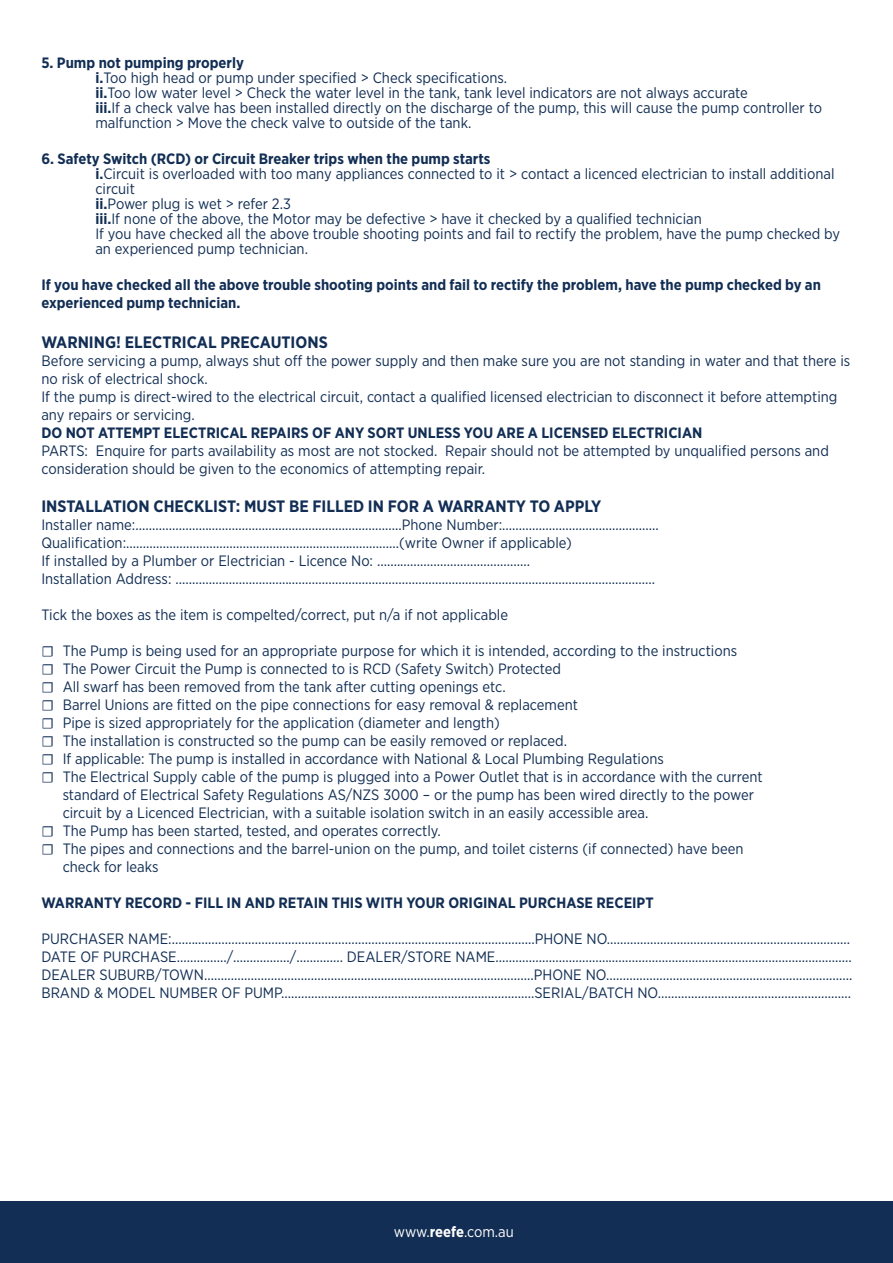
<style>
.page{position:relative;width:893px;height:1263px;background:#fff}
.page>*{position:absolute;margin:0;border:0;box-sizing:border-box;transform-origin:0 0}
.t1{font:700 16.5px "Gotham Narrow";color:#122e54}
.t2{font:15px/18px "Gotham Narrow";color:#122e54}
.t3{font:700 15px/18px "Gotham Narrow";color:#122e54}
.t4{font:15px "Gotham Narrow";letter-spacing:-.015em;color:#fff}
.s1{font-weight:700}
.s2{font-family:"Minion Pro"}
</style>
<div class="page">
<div style="left:0;top:1201px;width:893px;height:62px;background:#122e54"></div>
<p class="t3" style="left:41px;top:54px;width:204px">5. Pump not pumping properly</p>
<p class="t2" style="left:95px;top:68px;width:413px"><span class="s1">i.</span>Too high head or pump under specified &gt; Check specifications.</p>
<p class="t2" style="left:95px;top:83px;width:654px"><span class="s1">ii.</span>Too low water level &gt; Check the water level in the tank, tank level indicators are not always accurate</p>
<p class="t2" style="left:95px;top:98px;width:728px"><span class="s1">iii.</span>If a check valve has been installed directly on the discharge of the pump, this will cause the pump controller to</p>
<p class="t2" style="left:95px;top:113px;width:377px">malfunction &gt; Move the check valve to outside of the tank.</p>
<p class="t3" style="left:41px;top:150px;width:450px">6. Safety Switch (RCD) or Circuit Breaker trips when the pump starts</p>
<p class="t2" style="left:95px;top:166px;width:740px;line-height:15px"><span class="s1">i.</span>Circuit is overloaded with too many appliances connected to it &gt; contact a licenced electrician to install additional circuit</p>
<p class="t2" style="left:95px;top:194px;width:197px"><span class="s1">ii.</span>Power plug is wet &gt; refer 2.3</p>
<p class="t2" style="left:95px;top:209px;width:608px"><span class="s1">iii.</span>If none of the above, the Motor may be defective &gt; have it checked by a qualified technician</p>
<p class="t2" style="left:95px;top:226px;width:746px;line-height:15px">If you have checked all the above trouble shooting points and fail to rectify the problem, have the pump checked by an experienced pump technician.</p>
<p class="t3" style="left:41px;top:276px;width:781px">If you have checked all the above trouble shooting points and fail to rectify the problem, have the pump checked by an experienced pump technician.</p>
<p class="t1" style="left:41px;top:331px;width:288px">WARNING! ELECTRICAL PRECAUTIONS</p>
<p class="t2" style="left:41px;top:351px;width:810px">Before servicing a pump, always shut off the power supply and then make sure you are not standing in water and that there is no risk of electrical shock.<br>If the pump is direct-wired to the electrical circuit, contact a qualified licensed electrician to disconnect it before attempting any repairs or servicing.</p>
<p class="t3" style="left:41px;top:423px;width:662px">DO NOT ATTEMPT ELECTRICAL REPAIRS OF ANY SORT UNLESS YOU ARE A LICENSED ELECTRICIAN</p>
<p class="t2" style="left:41px;top:441px;width:789px">PARTS: Enquire for parts availability as most are not stocked. Repair should not be attempted by unqualified persons and consideration should be given to the economics of attempting repair.</p>
<p class="t1" style="left:41px;top:495px;width:562px">INSTALLATION CHECKLIST: MUST BE FILLED IN FOR A WARRANTY TO APPLY</p>
<p class="t2" style="left:41px;top:515px;width:619px">Installer name:................................................................................Phone Number:...............................................</p>
<p class="t2" style="left:41px;top:533px;width:532px">Qualification:..................................................................................(write Owner if applicable)</p>
<p class="t2" style="left:41px;top:551px;width:490px">If installed by a Plumber or Electrician - Licence No: ..............................................</p>
<p class="t2" style="left:41px;top:569px;width:615px">Installation Address: ................................................................................................................................................</p>
<p class="t2" style="left:41px;top:605px;width:468px">Tick the boxes as the item is compelted/correct, put n/a if not applicable</p>
<p class="t2" style="left:41px;top:641px;width:697px"><span class="s2">☐</span> The Pump is being used for an appropriate purpose for which it is intended, according to the instructions</p>
<p class="t2" style="left:41px;top:659px;width:521px"><span class="s2">☐</span> The Power Circuit the Pump is connected to is RCD (Safety Switch) Protected</p>
<p class="t2" style="left:41px;top:677px;width:466px"><span class="s2">☐</span> All swarf has been removed from the tank after cutting openings etc.</p>
<p class="t2" style="left:41px;top:695px;width:538px"><span class="s2">☐</span> Barrel Unions are fitted on the pipe connections for easy removal &amp; replacement</p>
<p class="t2" style="left:41px;top:713px;width:460px"><span class="s2">☐</span> Pipe is sized appropriately for the application (diameter and length)</p>
<p class="t2" style="left:41px;top:731px;width:527px"><span class="s2">☐</span> The installation is constructed so the pump can be easily removed or replaced.</p>
<p class="t2" style="left:41px;top:749px;width:624px"><span class="s2">☐</span> If applicable: The pump is installed in accordance with National &amp; Local Plumbing Regulations</p>
<p class="t2" style="left:63px;top:767px;width:701px;text-indent:-21px"><span class="s2">☐</span> The Electrical Supply cable of the pump is plugged into a Power Outlet that is in accordance with the current standard of Electrical Safety Regulations AS/NZS 3000 – or the pump has been wired directly to the power circuit by a Licenced Electrician, with a suitable isolation switch in an easily accessible area.</p>
<p class="t2" style="left:41px;top:821px;width:401px"><span class="s2">☐</span> The Pump has been started, tested, and operates correctly.</p>
<p class="t2" style="left:63px;top:839px;width:682px;text-indent:-21px"><span class="s2">☐</span> The pipes and connections and the barrel-union on the pump, and toilet cisterns (if connected) have been check for leaks</p>
<p class="t3" style="left:41px;top:893px;width:614px">WARRANTY RECORD - FILL IN AND RETAIN THIS WITH YOUR ORIGINAL PURCHASE RECEIPT</p>
<p class="t2" style="left:41px;top:929px;width:813px">PURCHASER NAME:.............................................................................................................PHONE NO.........................................................................<br>DATE OF PURCHASE.............../................./.............. DEALER/STORE NAME...........................................................................................................<br>DEALER SUBURB/TOWN...................................................................................................PHONE NO..........................................................................</p>
<p class="t2" style="left:41px;top:983px;width:811px">BRAND &amp; MODEL NUMBER OF PUMP............................................................................SERIAL/BATCH NO..........................................................</p>
<p class="t4" style="left:394px;top:1223px;width:121px">www.<span class="s1">reefe</span>.com.au</p>
</div>
